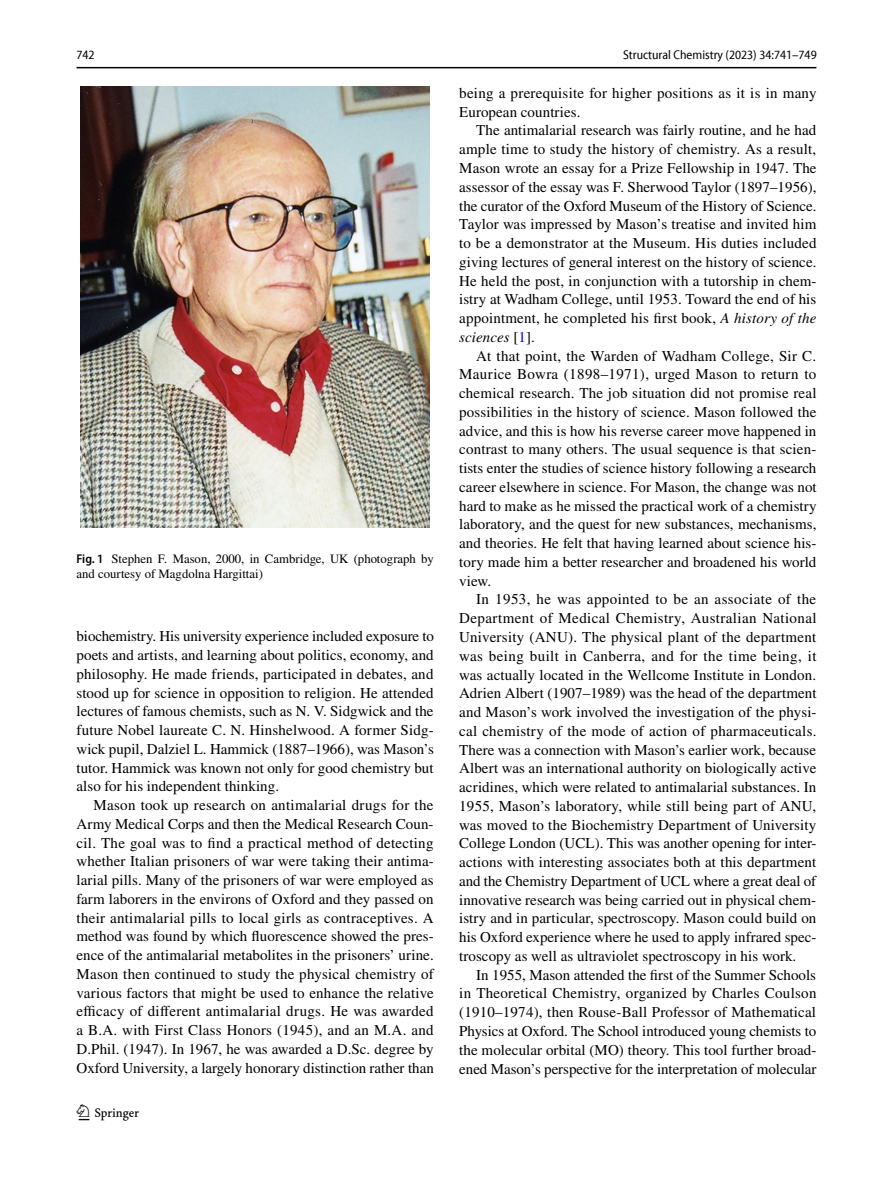
<style>
.page{position:relative;width:893px;height:1187px;background:#fff}
.page>*{position:absolute;margin:0;border:0;box-sizing:border-box;transform-origin:0 0}
.t1{font:22.5px "Springnew Regular 2";color:#000}
.t2{font:15px/18.8px "STIX";letter-spacing:.005em;color:#000;text-align:justify}
.t3{font:12.75px/15px "STIX";color:#000}
.t4{font:semi-condensed 12.75px "Myriad Pro Unic";color:#000}
.s1{font-family:"Myriad Pro";font-weight:600;font-stretch:semi-condensed}
.s2{font-style:italic}
.s3{color:#00f}
</style>
<div class="page">
<hr style="left:77px;top:67px;width:739px;height:1px;background:#000">
<div style="left:77px;top:87px;width:357px;height:441px;background:linear-gradient(to bottom,#fff,#fff)"></div>
<img style="left:81px;top:87px;width:349px;height:441px">
<p class="t4" style="left:77px;top:50px;width:20px">742</p>
<p class="t4" style="left:623px;top:50px;width:195px">Structural Chemistry (2023) 34:741–749</p>
<p class="t3" style="left:77px;top:552px;width:359px"><span class="s1">Fig. 1</span> Stephen F. Mason, 2000, in Cambridge, UK (photograph by and courtesy of Magdolna Hargittai)</p>
<p class="t2" style="left:77px;top:627px;width:359px">biochemistry. His university experience included exposure to poets and artists, and learning about politics, economy, and philosophy. He made friends, participated in debates, and stood up for science in opposition to religion. He attended lectures of famous chemists, such as N. V. Sidgwick and the future Nobel laureate C. N. Hinshelwood. A former Sidg&shy;wick pupil, Dalziel L. Hammick (1887–1966), was Mason’s tutor. Hammick was known not only for good chemistry but also for his independent thinking.</p>
<p class="t2" style="left:77px;top:796px;width:359px;text-indent:17px">Mason took up research on antimalarial drugs for the Army Medical Corps and then the Medical Research Coun&shy;cil. The goal was to find a practical method of detecting whether Italian prisoners of war were taking their antima&shy;larial pills. Many of the prisoners of war were employed as farm laborers in the environs of Oxford and they passed on their antimalarial pills to local girls as contraceptives. A method was found by which fluorescence showed the pres&shy;ence of the antimalarial metabolites in the prisoners’ urine.<br>Mason then continued to study the physical chemistry of various factors that might be used to enhance the relative efficacy of different antimalarial drugs. He was awarded a B.A. with First Class Honors (1945), and an M.A. and D.Phil. (1947). In 1967, he was awarded a D.Sc. degree by Oxford University, a largely honorary distinction rather than</p>
<h1 class="t1" style="left:79px;top:1104px;width:62px">1 3</h1>
<p class="t2" style="left:459px;top:84px;width:359px">being a prerequisite for higher positions as it is in many<br>European countries.</p>
<p class="t2" style="left:459px;top:122px;width:359px;text-indent:17px">The antimalarial research was fairly routine, and he had ample time to study the history of chemistry. As a result, Mason wrote an essay for a Prize Fellowship in 1947. The assessor of the essay was F. Sherwood Taylor (1897–1956), the curator of the Oxford Museum of the History of Science.<br>Taylor was impressed by Mason’s treatise and invited him to be a demonstrator at the Museum. His duties included giving lectures of general interest on the history of science.<br>He held the post, in conjunction with a tutorship in chem&shy;istry at Wadham College, until 1953. Toward the end of his appointment, he completed his first book, <span class="s2">A history of the sciences</span> [<span class="s3">1</span>].</p>
<p class="t2" style="left:459px;top:347px;width:359px;text-indent:17px">At that point, the Warden of Wadham College, Sir C.<br>Maurice Bowra (1898–1971), urged Mason to return to chemical research. The job situation did not promise real possibilities in the history of science. Mason followed the advice, and this is how his reverse career move happened in contrast to many others. The usual sequence is that scien&shy;tists enter the studies of science history following a research career elsewhere in science. For Mason, the change was not hard to make as he missed the practical work of a chemistry laboratory, and the quest for new substances, mechanisms, and theories. He felt that having learned about science his&shy;tory made him a better researcher and broadened his world view.</p>
<p class="t2" style="left:459px;top:591px;width:359px;text-indent:17px">In 1953, he was appointed to be an associate of the Department of Medical Chemistry, Australian National University (ANU). The physical plant of the department was being built in Canberra, and for the time being, it was actually located in the Wellcome Institute in London.<br>Adrien Albert (1907–1989) was the head of the department and Mason’s work involved the investigation of the physi&shy;cal chemistry of the mode of action of pharmaceuticals.<br>There was a connection with Mason’s earlier work, because Albert was an international authority on biologically active acridines, which were related to antimalarial substances. In 1955, Mason’s laboratory, while still being part of ANU, was moved to the Biochemistry Department of University College London (UCL). This was another opening for inter&shy;actions with interesting associates both at this department and the Chemistry Department of UCL where a great deal of innovative research was being carried out in physical chem&shy;istry and in particular, spectroscopy. Mason could build on his Oxford experience where he used to apply infrared spec&shy;troscopy as well as ultraviolet spectroscopy in his work.</p>
<p class="t2" style="left:459px;top:966px;width:359px;text-indent:17px">In 1955, Mason attended the first of the Summer Schools in Theoretical Chemistry, organized by Charles Coulson (1910–1974), then Rouse-Ball Professor of Mathematical Physics at Oxford. The School introduced young chemists to the molecular orbital (MO) theory. This tool further broad&shy;ened Mason’s perspective for the interpretation of molecular</p>
</div>
